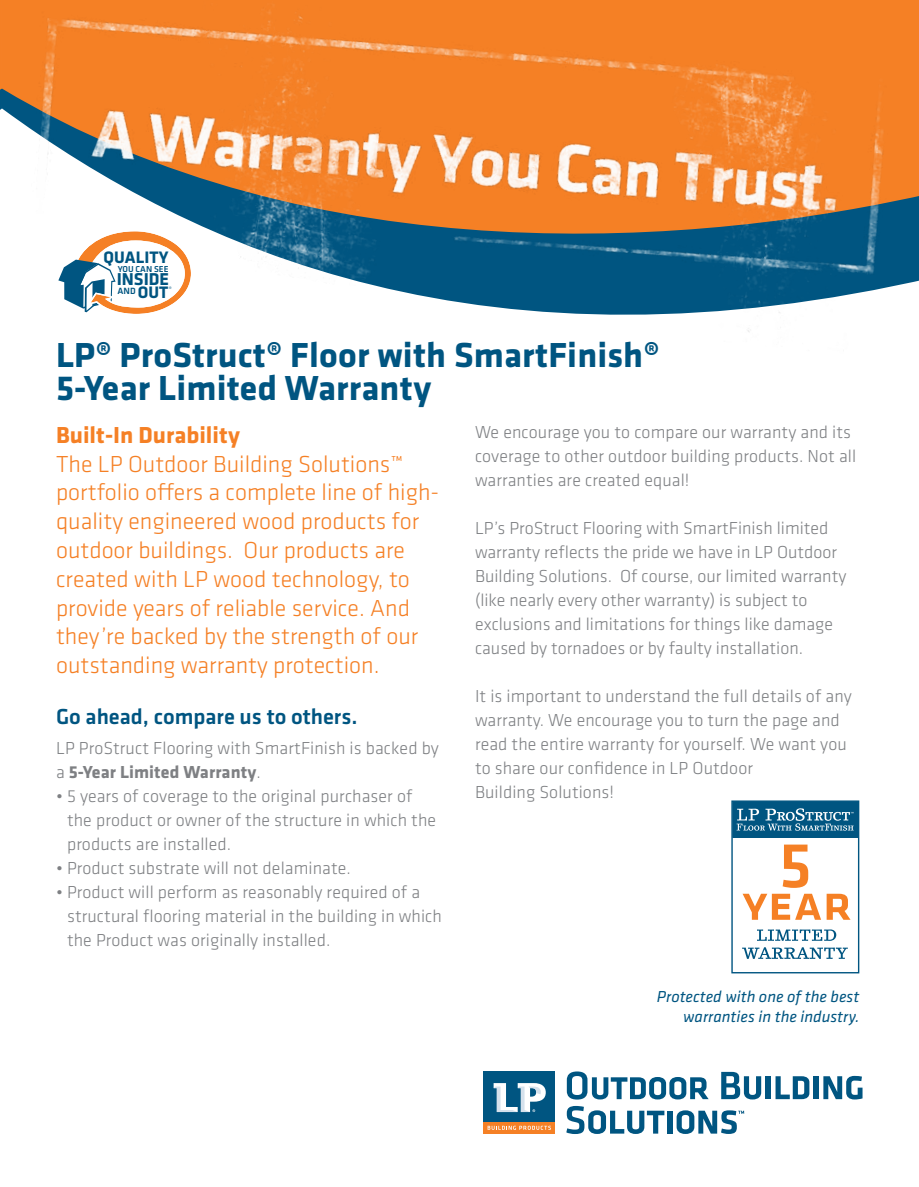
<style>
.page{position:relative;width:919px;height:1187px;background:#fff}
.page>*{position:absolute;margin:0;border:0;box-sizing:border-box;transform-origin:0 0}
.t1{font:700 36px/33px "Klavika";letter-spacing:.005em;color:#005581}
.t2{font:300 24px/28.8px "Klavika";color:#f58025}
.t3{font:700 24px "Klavika";color:#f58025}
.t4{font:500 22.5px "Klavika";color:#005581}
.t5{font:300 18px/24px "Klavika";letter-spacing:.005em;color:#7e8083}
.t6{font:700 17.85px "Klavika";color:#005581}
.t7{font:700 17.25px "Klavika";color:#005581}
.t8{font:italic 16.5px/19.5px "Klavika";color:#005581;text-align:right}
.t9{font:500 9.3px "Klavika";color:#005581}
.t10{font:500 8.85px "Klavika";color:#005581}
.t11{font:6.45px "Klavika";color:#005581}
.s1{font-weight:700}
</style>
<div class="page">
<div style="left:483px;top:1122px;width:71px;height:12px;background:#f58025"></div>
<svg style="left:487px;top:1126px;width:63px;height:4px"></svg>
<div style="left:483px;top:1072px;width:71px;height:50px;background:#005581"></div>
<svg style="left:493px;top:1083px;width:52px;height:29px"></svg>
<svg style="left:566px;top:1071px;width:142px;height:28px"></svg>
<svg style="left:721px;top:1072px;width:39px;height:27px"></svg>
<div style="left:765px;top:1076px;width:5px;height:23px;background:#005581"></div>
<svg style="left:775px;top:1076px;width:34px;height:23px"></svg>
<div style="left:813px;top:1076px;width:5px;height:23px;background:#005581"></div>
<svg style="left:823px;top:1076px;width:39px;height:23px"></svg>
<svg style="left:566px;top:1106px;width:98px;height:28px"></svg>
<div style="left:667px;top:1111px;width:5px;height:22px;background:#005581"></div>
<svg style="left:676px;top:1110px;width:67px;height:24px"></svg>
<img style="left:2px;top:0;width:916px;height:332px">
<svg style="left:56px;top:230px;width:136px;height:85px"></svg>
<div style="left:732px;top:802px;width:125px;height:35px;background:#005581"></div>
<div style="left:732px;top:801px;width:126px;height:37px;border:1px solid #005581"></div>
<svg style="left:757px;top:929px;width:78px;height:12px"></svg>
<svg style="left:742px;top:947px;width:105px;height:12px"></svg>
<svg style="left:742px;top:894px;width:78px;height:26px"></svg>
<svg style="left:826px;top:894px;width:24px;height:26px"></svg>
<svg style="left:782px;top:844px;width:25px;height:44px"></svg>
<svg style="left:736px;top:808px;width:117px;height:23px"></svg>
<svg style="left:0;top:0;width:2px;height:110px"></svg>
<p class="t7" style="left:104px;top:245px;width:66px">QUALITY</p>
<p class="t6" style="left:117px;top:266px;width:54px">INSIDE</p>
<p class="t7" style="left:138px;top:280px;width:32px">OUT</p>
<p class="t10" style="left:118px;top:263px;width:52px">YOU CAN SEE</p>
<p class="t9" style="left:117px;top:284px;width:20px">AND</p>
<p class="t11" style="left:169px;top:285px;width:5px">®</p>
<h1 class="t1" style="left:56px;top:337px;width:604px">LP® ProStruct® Floor with SmartFinish®<br>5-Year Limited Warranty</h1>
<h2 class="t3" style="left:56px;top:417px;width:185px">Built-In Durability</h2>
<p class="t2" style="left:56px;top:449px;width:384px">The LP Outdoor Building Solutions™ portfolio offers a complete line of high&shy;quality engineered wood products for outdoor buildings. Our products are created with LP wood technology, to provide years of reliable service. And they’re backed by the strength of our outstanding warranty protection.</p>
<p class="t4" style="left:56px;top:701px;width:303px">Go ahead, compare us to others.</p>
<p class="t5" style="left:56px;top:735px;width:384px">LP ProStruct Flooring with SmartFinish is backed by a <span class="s1">5-Year Limited Warranty</span>.</p>
<p class="t5" style="left:67px;top:783px;width:370px;text-indent:-11px">• 5 years of coverage to the original purchaser of the product or owner of the structure in which the products are installed.</p>
<p class="t5" style="left:56px;top:855px;width:296px">• Product substrate will not delaminate.</p>
<p class="t5" style="left:67px;top:879px;width:376px;text-indent:-11px">• Product will perform as reasonably required of a structural flooring material in the building in which the Product was originally installed.</p>
<p class="t5" style="left:474px;top:420px;width:382px">We encourage you to compare our warranty and its coverage to other outdoor building products. Not all warranties are created equal!</p>
<p class="t5" style="left:474px;top:516px;width:373px">LP’s ProStruct Flooring with SmartFinish limited warranty reflects the pride we have in LP Outdoor Building Solutions. Of course, our limited warranty (like nearly every other warranty) is subject to exclusions and limitations for things like damage caused by tornadoes or by faulty installation.</p>
<p class="t5" style="left:474px;top:684px;width:378px">It is important to understand the full details of any warranty. We encourage you to turn the page and read the entire warranty for yourself. We want you to share our confidence in LP Outdoor<br>Building Solutions!</p>
<p class="t8" style="left:656px;top:987px;width:204px">Protected with one of the best warranties in the industry.</p>
</div>
